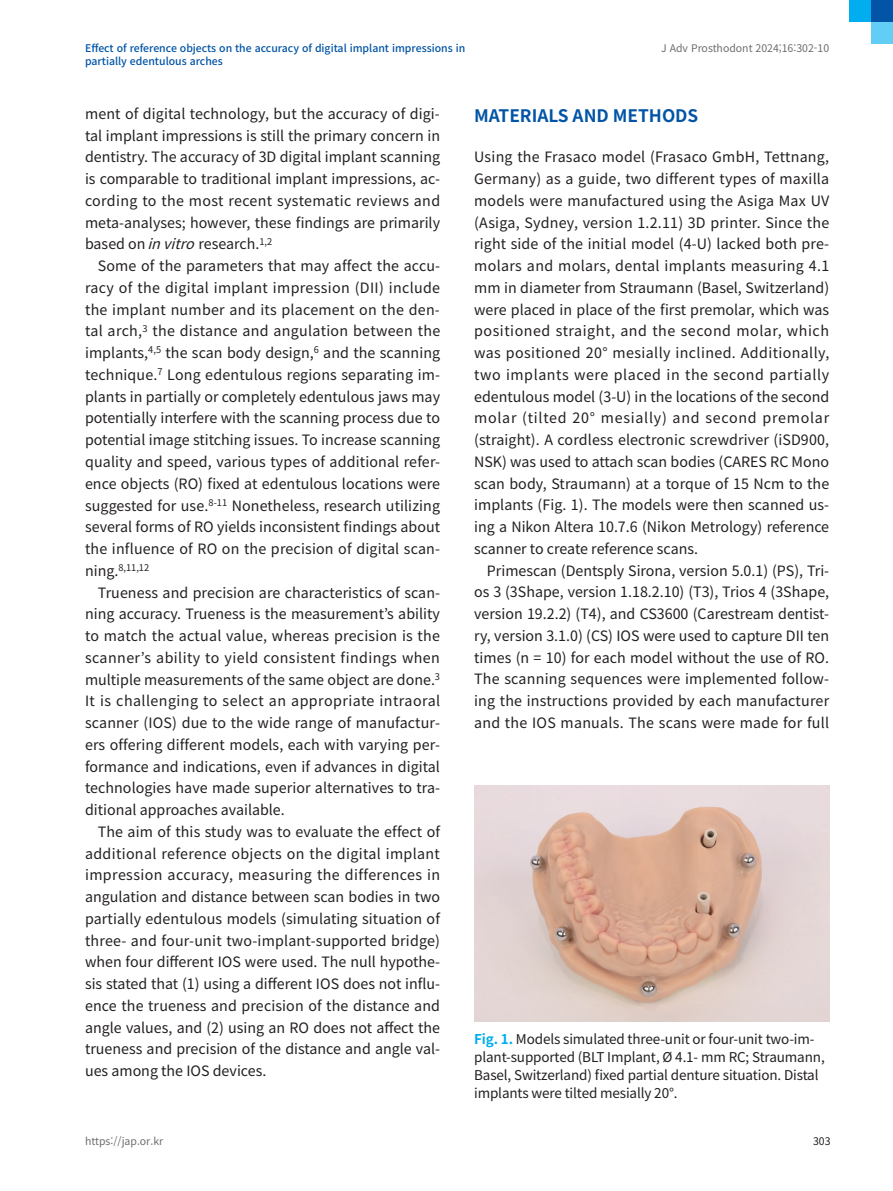
<style>
.page{position:relative;width:893px;height:1191px;background:#fff}
.page>*{position:absolute;margin:0;border:0;box-sizing:border-box;transform-origin:0 0}
.t1{font:700 17.25px "Noto Sans CJ Kkr";color:#0154a6}
.t2{font:14.25px/21.8px "Noto Sans CJ Kkr";color:#231f20;text-align:justify}
.t3{font:13.5px/18px "Noto Sans CJ Kkr";letter-spacing:-.01em;color:#231f20}
.t4{font:500 10.5px "Noto Sans CJ Kkr";color:#0154a6}
.t5{font:10.5px "Noto Sans CJ Kkr";color:#6c6d70}
.t6{font:10.5px "Noto Sans CJ Kkr";color:#231f20}
.t7{font:9.3px "Noto Sans CJ Kkr";color:#231f20}
.s1{font-style:italic}
.s2{font-size:14.25px}
.s3{font-weight:700;color:#00aeef}
</style>
<div class="page">
<div style="left:871px;top:22px;width:22px;height:22px;background:#62cdf5"></div>
<div style="left:849px;top:0;width:22px;height:22px;background:#00aeef"></div>
<div style="left:871px;top:0;width:22px;height:22px;background:#0154a6"></div>
<img style="left:474px;top:785px;width:355px;height:237px">
<p class="t4" style="left:85px;top:42px;width:382px">Effect of reference objects on the accuracy of digital implant impressions in</p>
<p class="t5" style="left:661px;top:42px;width:170px">J Adv Prosthodont 2024;16:302-10</p>
<p class="t4" style="left:85px;top:55px;width:139px">partially edentulous arches</p>
<p class="t2" style="left:85px;top:103px;width:357px">ment of digital technology, but the accuracy of digi&shy;tal implant impressions is still the primary concern in dentistry. The accuracy of 3D digital implant scanning is comparable to traditional implant impressions, ac&shy;cording to the most recent systematic reviews and meta-analyses; however, these findings are primarily based on <span class="s1">invitro</span>research.<sup>1,2</sup></p>
<p class="t2" style="left:85px;top:255px;width:357px;text-indent:13px">Some of the parameters that may affect the accu&shy;racy of the digital implant impression (DII) include the implant number and its placement on the den&shy;tal arch,<sup>3</sup> the distance and angulation between the implants,<sup>4,5</sup> the scan body design,<sup>6</sup> and the scanning technique.<sup>7</sup> Long edentulous regions separating im&shy;plants in partially or completely edentulous jaws may potentially interfere with the scanning process due to potential image stitching issues. To increase scanning quality and speed, various types of additional refer&shy;ence objects (RO) fixed at edentulous locations were suggested for use.<sup>8-11</sup> Nonetheless, research utilizing several forms of RO yields inconsistent findings about the influence of RO on the precision of digital scan-</p>
<p class="t7" style="left:85px;top:562px;width:66px"><span class="s2">ning.</span>8,11,12</p>
<p class="t2" style="left:85px;top:582px;width:357px;text-indent:13px">Trueness and precision are characteristics of scan&shy;ning accuracy. Trueness is the measurement’s ability to match the actual value, whereas precision is the scanner’s ability to yield consistent findings when multiple measurements of the same object are done.<sup>3<br></sup>It is challenging to select an appropriate intraoral scanner (IOS) due to the wide range of manufactur&shy;ers offering different models, each with varying per&shy;formance and indications, even if advances in digital technologies have made superior alternatives to tra&shy;ditional approaches available.</p>
<p class="t2" style="left:85px;top:821px;width:357px;text-indent:13px">The aim of this study was to evaluate the effect of additional reference objects on the digital implant impression accuracy, measuring the differences in angulation and distance between scan bodies in two partially edentulous models (simulating situation of three- and four-unit two-implant-supported bridge) when four different IOS were used. The null hypothe&shy;sis stated that (1) using a different IOS does not influ&shy;ence the trueness and precision of the distance and angle values, and (2) using an RO does not affect the trueness and precision of the distance and angle val&shy;ues among the IOS devices.</p>
<p class="t1" style="left:474px;top:105px;width:226px">MATERIALS AND METHODS</p>
<p class="t2" style="left:474px;top:147px;width:357px">Using the Frasaco model (Frasaco GmbH, Tettnang, Germany) as a guide, two different types of maxilla models were manufactured using the Asiga Max UV (Asiga, Sydney, version 1.2.11) 3D printer. Since the right side of the initial model (4-U) lacked both pre&shy;molars and molars, dental implants measuring 4.1 mm in diameter from Straumann (Basel, Switzerland) were placed in place of the first premolar, which was positioned straight, and the second molar, which was positioned 20° mesially inclined. Additionally, two implants were placed in the second partially edentulous model (3-U) in the locations of the second molar (tilted 20° mesially) and second premolar (straight). A cordless electronic screwdriver (iSD900, NSK) was used to attach scan bodies (CARES RC Mono scan body, Straumann) at a torque of 15 Ncm to the implants (Fig. 1). The models were then scanned us&shy;ing a Nikon Altera 10.7.6 (Nikon Metrology) reference scanner to create reference scans.</p>
<p class="t2" style="left:474px;top:560px;width:357px;text-indent:13px">Primescan (Dentsply Sirona, version 5.0.1) (PS), Tri&shy;os 3 (3Shape, version 1.18.2.10) (T3), Trios 4 (3Shape, version 19.2.2) (T4), and CS3600 (Carestream dentist&shy;ry, version 3.1.0) (CS) IOS were used to capture DII ten times (n = 10) for each model without the use of RO.<br>The scanning sequences were implemented follow&shy;ing the instructions provided by each manufacturer and the IOS manuals. The scans were made for full</p>
<p class="t3" style="left:474px;top:1030px;width:352px"><span class="s3">Fig. 1.</span> Models simulated three-unit or four-unit two-im&shy;plant-supported (BLT Implant, Ø 4.1- mm RC; Straumann, Basel, Switzerland) fixed partial denture situation. Distal implants were tilted mesially 20°.</p>
<p class="t5" style="left:85px;top:1135px;width:80px">https://jap.or.kr</p>
<p class="t6" style="left:813px;top:1135px;width:19px">303</p>
</div>
